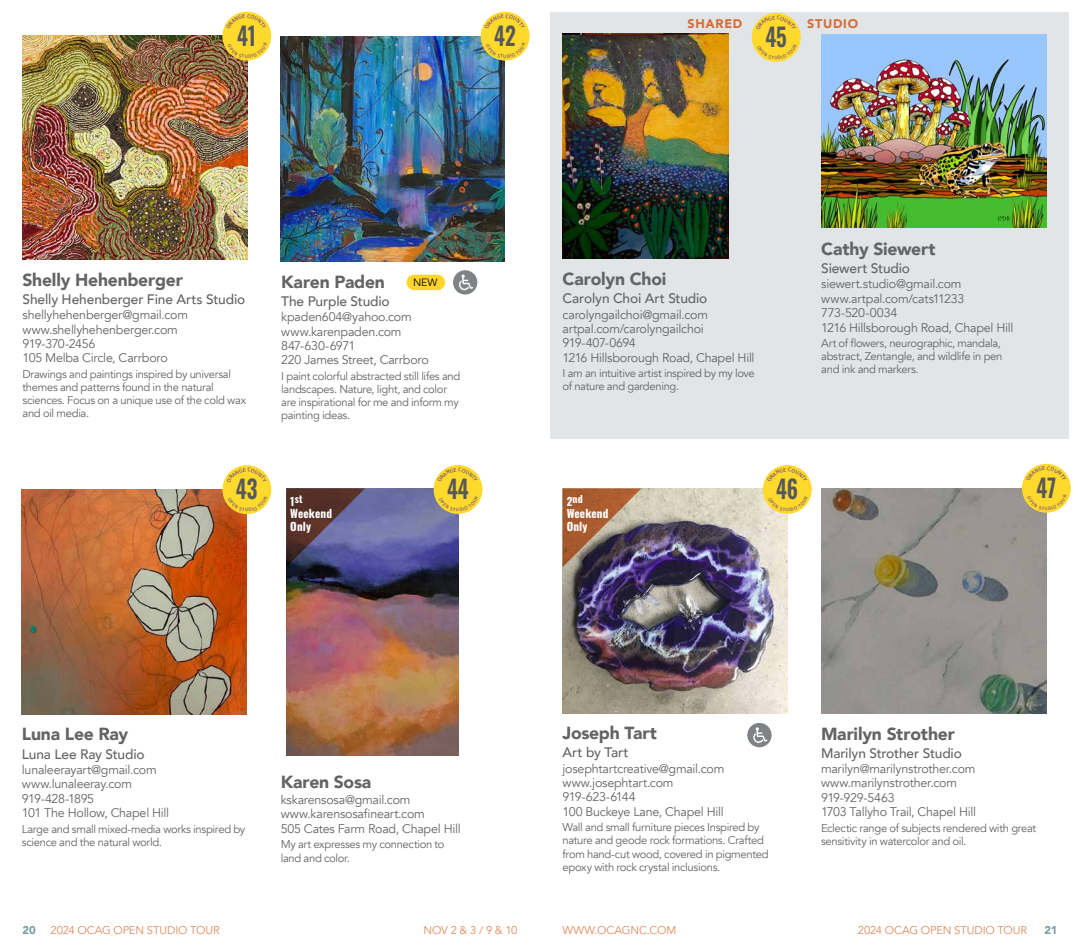
<style>
.page{position:relative;width:1080px;height:945px;background:#fff}
.page>*{position:absolute;margin:0;border:0;box-sizing:border-box;transform-origin:0 0}
.t1{font:600 25.12px "Oswald";color:#57585b;scale:.84 1}
.t2{font:900 17.5px "Avenir";letter-spacing:-.015em;color:#636466}
.t3{font:500 13.75px "Avenir";letter-spacing:-.01em;color:#636466}
.t4{font:12.5px/14.4px "Avenir";letter-spacing:-.02em;color:#636466}
.t5{font:900 12.5px "Avenir";letter-spacing:.055em;color:#d76c32}
.t6{font:11.25px/13.1px "Avenir";letter-spacing:-.03em;color:#636466}
.t7{font:11.25px "Avenir";letter-spacing:-.01em;color:#df8b5c}
.t8{font:700 11.25px/12.5px "Oswald";letter-spacing:.01em;color:#fff}
.t9{font:900 11.25px "Avenir";color:#769ca4}
.t10{font:10.62px "Avenir";color:#000}
.t11{font:700 10px "Oswald";color:#fff}
.s1{font-size:11.25px}
</style>
<div class="page">
<div style="left:551px;top:12px;width:518px;height:427px;background:#e1e5e7"></div>
<div style="left:453px;top:270px;width:24px;height:25px;background:#808386;border-radius:50%"></div>
<svg style="left:459px;top:275px;width:14px;height:15px"></svg>
<div style="left:747px;top:723px;width:25px;height:24px;background:#808386;border-radius:50%"></div>
<svg style="left:753px;top:727px;width:14px;height:16px"></svg>
<div style="left:752px;top:13px;width:49px;height:49px;background:#ffd92c;border-radius:50%"></div>
<img style="left:22px;top:35px;width:225px;height:225px">
<img style="left:22px;top:490px;width:225px;height:224px">
<img style="left:286px;top:489px;width:172px;height:266px">
<img style="left:821px;top:34px;width:225px;height:193px">
<img style="left:563px;top:488px;width:225px;height:225px">
<img style="left:821px;top:489px;width:225px;height:225px">
<img style="left:281px;top:37px;width:224px;height:225px">
<img style="left:562px;top:34px;width:167px;height:225px">
<div style="left:1022px;top:464px;width:49px;height:49px;background:#ffd92c;border-radius:50%"></div>
<div style="left:222px;top:12px;width:49px;height:49px;background:#ffd92c;border-radius:50%"></div>
<div style="left:222px;top:465px;width:49px;height:49px;background:#ffd92c;border-radius:50%"></div>
<div style="left:481px;top:12px;width:49px;height:49px;background:#ffd92c;border-radius:50%"></div>
<div style="left:763px;top:465px;width:49px;height:49px;background:#ffd92c;border-radius:50%"></div>
<img style="left:563px;top:488px;width:78px;height:79px">
<svg style="left:286px;top:488px;width:79px;height:79px;background:#574861"></svg>
<div style="left:434px;top:465px;width:49px;height:49px;background:#ffd92c;border-radius:50%"></div>
<div style="left:406px;top:275px;width:39px;height:15px;background:#ffd52d;border-radius:8px"></div>
<svg style="left:756px;top:15px;width:40px;height:9px"></svg>
<svg style="left:757px;top:50px;width:40px;height:9px"></svg>
<svg style="left:1026px;top:466px;width:40px;height:9px"></svg>
<svg style="left:1027px;top:501px;width:40px;height:9px"></svg>
<svg style="left:226px;top:14px;width:41px;height:10px"></svg>
<svg style="left:228px;top:50px;width:39px;height:8px"></svg>
<svg style="left:227px;top:468px;width:40px;height:8px"></svg>
<svg style="left:228px;top:502px;width:40px;height:10px"></svg>
<svg style="left:485px;top:14px;width:40px;height:8px"></svg>
<svg style="left:486px;top:49px;width:40px;height:9px"></svg>
<svg style="left:767px;top:468px;width:40px;height:8px"></svg>
<svg style="left:768px;top:502px;width:40px;height:9px"></svg>
<svg style="left:437px;top:468px;width:41px;height:9px"></svg>
<svg style="left:439px;top:503px;width:39px;height:8px"></svg>
<h1 class="t1" style="left:237px;top:23px;width:24px">41</h1>
<h1 class="t1" style="left:494px;top:23px;width:27px">42</h1>
<p class="t5" style="left:688px;top:13px;width:56px">SHARED</p>
<p class="t5" style="left:807px;top:13px;width:52px">STUDIO</p>
<h1 class="t1" style="left:765px;top:24px;width:27px">45</h1>
<h2 class="t2" style="left:22px;top:265px;width:162px">Shelly Hehenberger</h2>
<p class="t3" style="left:22px;top:287px;width:224px">Shelly Hehenberger Fine Arts Studio</p>
<p class="t4" style="left:22px;top:308px;width:167px">shellyhehenberger@gmail.com www.shellyhehenberger.com<br>919-370-2456<br>105 Melba Circle, Carrboro</p>
<p class="t6" style="left:22px;top:368px;width:225px">Drawings and paintings inspired by universal themes and patterns found in the natural sciences. Focus on a unique use of the cold wax and oil media.</p>
<h1 class="t1" style="left:236px;top:476px;width:27px">43</h1>
<h2 class="t2" style="left:281px;top:267px;width:105px">Karen Paden</h2>
<p class="t3" style="left:281px;top:289px;width:110px">The Purple Studio</p>
<p class="t4" style="left:281px;top:310px;width:149px">kpaden604@yahoo.com www.karenpaden.com<br>847-630-6971<br>220 James Street, Carrboro</p>
<p class="t6" style="left:281px;top:370px;width:181px">I paint colorful abstracted still lifes and landscapes. Nature, light, and color are inspirational for me and inform my painting ideas.</p>
<p class="t10" style="left:413px;top:277px;width:26px">NEW</p>
<p class="t11" style="left:290px;top:494px;width:14px"><span class="s1">1</span>st</p>
<p class="t8" style="left:290px;top:508px;width:43px">Weekend<br>Only</p>
<h1 class="t1" style="left:447px;top:476px;width:27px">44</h1>
<h2 class="t2" style="left:22px;top:719px;width:108px">Luna Lee Ray</h2>
<p class="t3" style="left:22px;top:742px;width:124px">Luna Lee Ray Studio</p>
<p class="t4" style="left:22px;top:763px;width:149px">lunaleerayart@gmail.com www.lunaleeray.com<br>919-428-1895<br>101 The Hollow, Chapel Hill</p>
<p class="t6" style="left:22px;top:822px;width:225px">Large and small mixed-media works inspired by science and the natural world.</p>
<h2 class="t2" style="left:281px;top:767px;width:92px">Karen Sosa</h2>
<p class="t4" style="left:281px;top:793px;width:181px">kskarensosa@gmail.com www.karensosafineart.com<br>505 Cates Farm Road, Chapel Hill</p>
<p class="t6" style="left:281px;top:838px;width:165px">My art expresses my connection to land and color.</p>
<h2 class="t2" style="left:562px;top:264px;width:105px">Carolyn Choi</h2>
<p class="t3" style="left:562px;top:287px;width:146px">Carolyn Choi Art Studio</p>
<p class="t4" style="left:562px;top:307px;width:194px">carolyngailchoi@gmail.com artpal.com/carolyngailchoi<br>919-407-0694<br>1216 Hillsborough Road, Chapel Hill</p>
<p class="t6" style="left:562px;top:367px;width:194px">I am an intuitive artist inspired by my love of nature and gardening.</p>
<h2 class="t2" style="left:821px;top:234px;width:116px">Cathy Siewert</h2>
<p class="t3" style="left:821px;top:256px;width:90px">Siewert Studio</p>
<p class="t4" style="left:821px;top:277px;width:194px">siewert.studio@gmail.com www.artpal.com/cats11233<br>773-520-0034<br>1216 Hillsborough Road, Chapel Hill</p>
<p class="t6" style="left:821px;top:337px;width:183px">Art of flowers, neurographic, mandala, abstract, Zentangle, and wildlife in pen and ink and markers.</p>
<p class="t11" style="left:567px;top:494px;width:18px"><span class="s1">2</span>nd</p>
<p class="t8" style="left:567px;top:508px;width:43px">Weekend<br>Only</p>
<h1 class="t1" style="left:776px;top:476px;width:28px">46</h1>
<h1 class="t1" style="left:1036px;top:475px;width:25px">47</h1>
<h2 class="t2" style="left:562px;top:718px;width:96px">Joseph Tart</h2>
<p class="t3" style="left:562px;top:741px;width:68px">Art by Tart</p>
<p class="t4" style="left:562px;top:761px;width:163px">josephtartcreative@gmail.com www.josephtart.com<br>919-623-6144<br>100 Buckeye Lane, Chapel Hill</p>
<p class="t6" style="left:562px;top:821px;width:208px">Wall and small furniture pieces Inspired by nature and geode rock formations. Crafted from hand-cut wood, covered in pigmented epoxy with rock crystal inclusions.</p>
<h2 class="t2" style="left:821px;top:718px;width:135px">Marilyn Strother</h2>
<p class="t3" style="left:821px;top:741px;width:142px">Marilyn Strother Studio</p>
<p class="t4" style="left:821px;top:762px;width:157px">marilyn@marilynstrother.com www.marilynstrother.com<br>919-929-5463<br>1703 Tallyho Trail, Chapel Hill</p>
<p class="t6" style="left:821px;top:821px;width:217px">Eclectic range of subjects rendered with great sensitivity in watercolor and oil.</p>
<p class="t9" style="left:22px;top:920px;width:15px">20</p>
<p class="t7" style="left:51px;top:923px;width:171px">2024 OCAG OPEN STUDIO TOUR</p>
<p class="t7" style="left:423px;top:923px;width:96px">NOV 2 &amp; 3 / 9 &amp; 10</p>
<p class="t7" style="left:563px;top:923px;width:115px">WWW.OCAGNC.COM</p>
<p class="t7" style="left:858px;top:923px;width:171px">2024 OCAG OPEN STUDIO TOUR</p>
<p class="t9" style="left:1045px;top:920px;width:14px">21</p>
</div>
